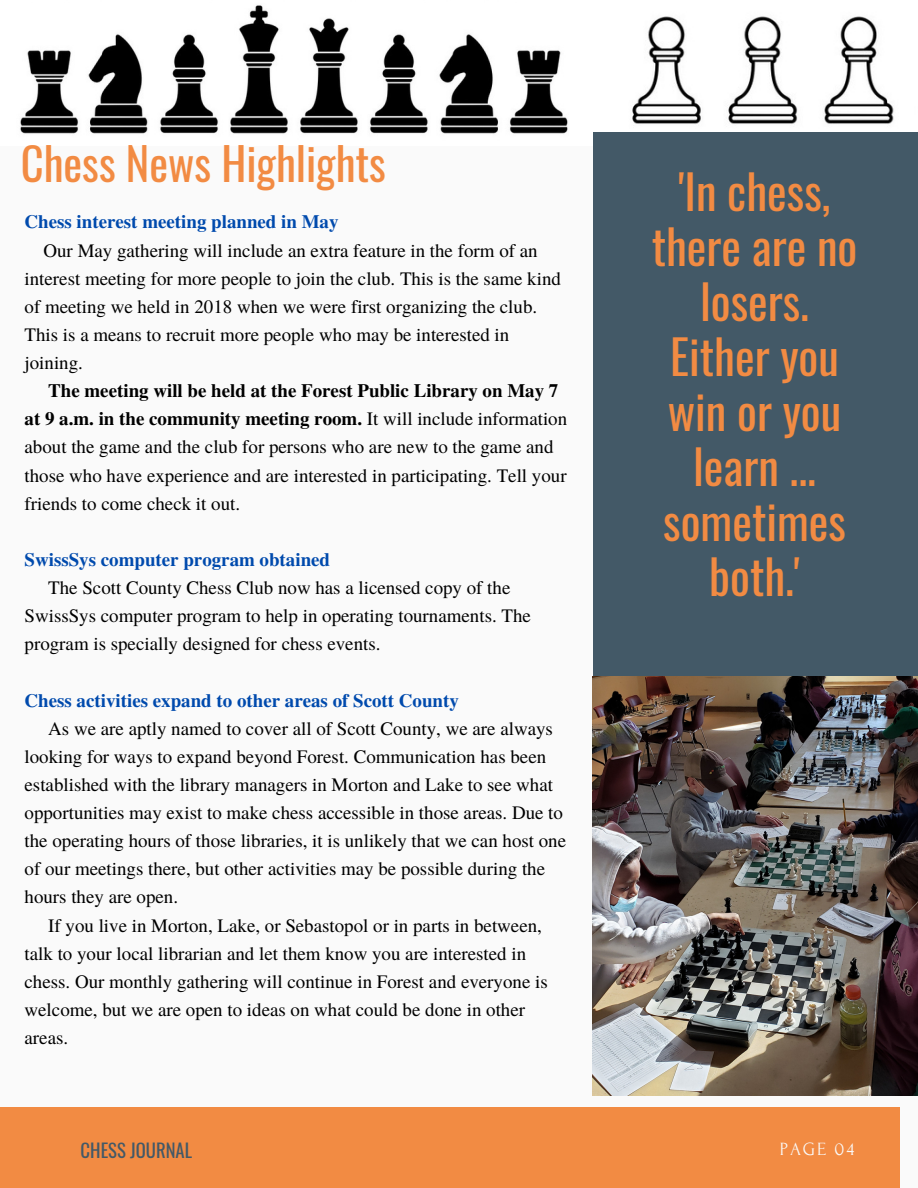
<style>
.page{position:relative;width:918px;height:1188px;background:#fafafa}
.page>*{position:absolute;margin:0;border:0;box-sizing:border-box;transform-origin:0 0}
.t1{font:46.65px/55.1px "Oswald";color:#f28b43;text-align:center}
.t2{font:44.7px "Oswald";color:#f28b43}
.t3{font:18.9px/28.2px "Te X Gyre Termes";color:#000}
.t4{font:700 18.9px "Te X Gyre Termes";color:#004aad}
.t5{font:18.6px "Oswald";color:#435967}
.t6{font:18.6px "Forum";letter-spacing:.1em;color:#fafafa}
.s1{font-weight:700}
</style>
<div class="page">
<div style="left:594px;top:0;width:324px;height:690px;background:#435967"></div>
<div style="left:0;top:1107px;width:900px;height:81px;background:#f28b43"></div>
<img style="left:592px;top:676px;width:326px;height:420px">
<img style="left:20px;top:5px;width:548px;height:129px">
<img style="left:594px;top:0;width:324px;height:132px">
<p class="t2" style="left:21px;top:129px;width:367px">Chess News Highlights</p>
<p class="t4" style="left:25px;top:207px;width:315px">Chess interest meeting planned in May</p>
<p class="t3" style="left:25px;top:235px;width:538px;text-indent:19px">Our May gathering will include an extra feature in the form of an interest meeting for more people to join the club. This is the same kind of meeting we held in 2018 when we were first organizing the club.<br>This is a means to recruit more people who may be interested in joining.</p>
<p class="t3" style="left:25px;top:376px;width:544px;text-indent:24px"><span class="s1">The meeting will be held at the Forest Public Library on May 7 at 9 a.m. in the community meeting room.</span> It will include information about the game and the club for persons who are new to the game and those who have experience and are interested in participating. Tell your friends to come check it out.</p>
<p class="t4" style="left:25px;top:545px;width:307px">SwissSys computer program obtained</p>
<p class="t3" style="left:25px;top:573px;width:508px;text-indent:24px">The Scott County Chess Club now has a licensed copy of the<br>SwissSys computer program to help in operating tournaments. The program is specially designed for chess events.</p>
<p class="t4" style="left:25px;top:685px;width:436px">Chess activities expand to other areas of Scott County</p>
<p class="t3" style="left:25px;top:713px;width:543px;text-indent:24px">As we are aptly named to cover all of Scott County, we are always looking for ways to expand beyond Forest. Communication has been established with the library managers in Morton and Lake to see what opportunities may exist to make chess accessible in those areas. Due to the operating hours of those libraries, it is unlikely that we can host one of our meetings there, but other activities may be possible during the hours they are open.</p>
<p class="t3" style="left:25px;top:910px;width:525px;text-indent:24px">If you live in Morton, Lake, or Sebastopol or in parts in between, talk to your local librarian and let them know you are interested in chess. Our monthly gathering will continue in Forest and everyone is welcome, but we are open to ideas on what could be done in other areas.</p>
<p class="t1" style="left:652px;top:163px;width:207px">'In chess, there are no losers.</p>
<p class="t1" style="left:670px;top:328px;width:170px">Either you</p>
<p class="t1" style="left:668px;top:383px;width:175px">win or you</p>
<p class="t1" style="left:693px;top:438px;width:124px">learn ...</p>
<p class="t1" style="left:663px;top:493px;width:184px">sometimes</p>
<p class="t1" style="left:709px;top:548px;width:92px">both.'</p>
<p class="t5" style="left:81px;top:1136px;width:113px">CHESS JOURNAL</p>
<p class="t6" style="left:780px;top:1139px;width:76px">PAGE 04</p>
</div>
